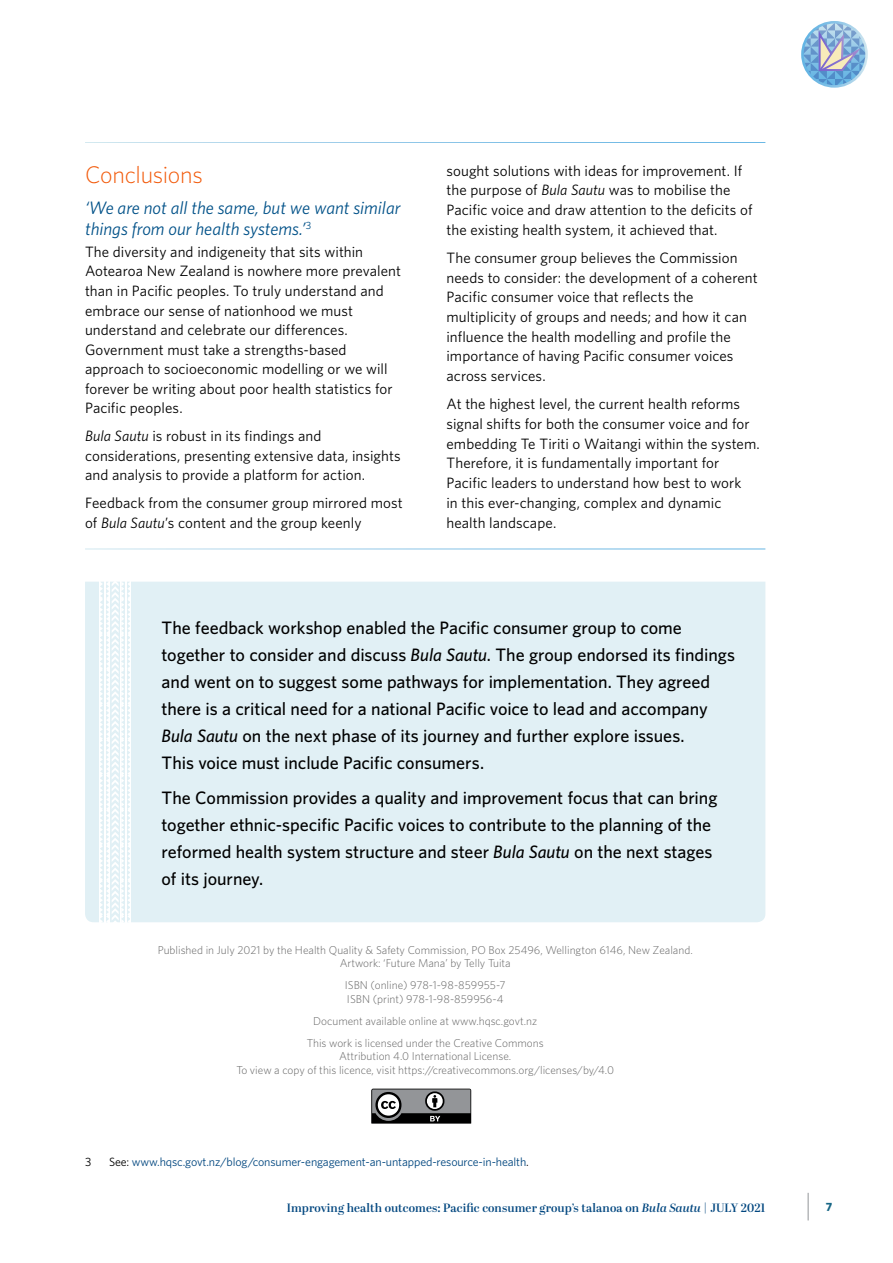
<style>
.page{position:relative;width:893px;height:1263px;background:#fff}
.page>*{position:absolute;margin:0;border:0;box-sizing:border-box;transform-origin:0 0}
.t1{font:300 24px "Whitney";letter-spacing:-.015em;color:#f25b0c}
.t2{font:500 18px/27px "Whitney";letter-spacing:-.005em;color:#000}
.t3{font:italic 18px/21px "Whitney";color:#005188}
.t4{font:15px/19.6px "Whitney";letter-spacing:.005em;color:#000}
.t5{font:12px "Whitney";letter-spacing:-.01em;color:#00467f}
.t6{font:600 12px "Abril Display";letter-spacing:.01em;color:#00467f}
.t7{font:700 12px "Whitney";color:#176685}
.t8{font:12px "Whitney";color:#000}
.t9{font:300 11.4px/13.5px "Whitney";color:#636363;text-align:center}
.s1{font-style:italic}
.s2{color:#000}
</style>
<div class="page">
<svg style="left:808px;top:1193px;width:1px;height:27px"></svg>
<svg style="left:802px;top:22px;width:64px;height:64px"></svg>
<div style="left:85px;top:582px;width:680px;height:340px;background:#e1f0f5"></div>
<hr style="left:99px;top:597px;width:1px;height:38px;background:#fff">
<hr style="left:130px;top:597px;width:1px;height:38px;background:#fff">
<hr style="left:99px;top:667px;width:1px;height:39px;background:#fff">
<hr style="left:130px;top:667px;width:1px;height:39px;background:#fff">
<hr style="left:99px;top:562px;width:1px;height:39px;background:#fff">
<hr style="left:130px;top:562px;width:1px;height:39px;background:#fff">
<hr style="left:99px;top:633px;width:1px;height:38px;background:#fff">
<hr style="left:130px;top:633px;width:1px;height:38px;background:#fff">
<hr style="left:99px;top:738px;width:1px;height:38px;background:#fff">
<hr style="left:130px;top:738px;width:1px;height:38px;background:#fff">
<hr style="left:99px;top:808px;width:1px;height:38px;background:#fff">
<hr style="left:130px;top:808px;width:1px;height:38px;background:#fff">
<hr style="left:99px;top:703px;width:1px;height:38px;background:#fff">
<hr style="left:130px;top:703px;width:1px;height:38px;background:#fff">
<hr style="left:99px;top:773px;width:1px;height:38px;background:#fff">
<hr style="left:130px;top:773px;width:1px;height:38px;background:#fff">
<hr style="left:99px;top:878px;width:1px;height:39px;background:#fff">
<hr style="left:130px;top:878px;width:1px;height:39px;background:#fff">
<hr style="left:99px;top:844px;width:1px;height:38px;background:#fff">
<hr style="left:130px;top:844px;width:1px;height:38px;background:#fff">
<hr style="left:99px;top:914px;width:1px;height:38px;background:#fff">
<hr style="left:130px;top:914px;width:1px;height:38px;background:#fff">
<svg style="left:100px;top:581px;width:30px;height:341px"></svg>
<svg style="left:371px;top:1089px;width:100px;height:34px;background:#6b6c6e"></svg>
<h1 class="t1" style="left:85px;top:158px;width:119px">Conclusions</h1>
<p class="t3" style="left:85px;top:197px;width:317px">‘We are not all the same, but we want similar things from our health systems.’<sup>3</sup></p>
<p class="t4" style="left:85px;top:242px;width:318px">The diversity and indigeneity that sits within Aotearoa New Zealand is nowhere more prevalent than in Pacific peoples. To truly understand and embrace our sense of nationhood we must understand and celebrate our differences.<br>Government must take a strengths-based approach to socioeconomic modelling or we will forever be writing about poor health statistics for Pacific peoples.</p>
<p class="t4" style="left:85px;top:426px;width:317px"><span class="s1">Bula Sautu</span> is robust in its findings and considerations, presenting extensive data, insights and analysis to provide a platform for action.</p>
<p class="t4" style="left:85px;top:493px;width:319px">Feedback from the consumer group mirrored most of <span class="s1">Bula Sautu</span>’s content and the group keenly</p>
<p class="t4" style="left:446px;top:160px;width:307px">sought solutions with ideas for improvement. If the purpose of <span class="s1">Bula Sautu</span> was to mobilise the Pacific voice and draw attention to the deficits of the existing health system, it achieved that.</p>
<p class="t4" style="left:446px;top:247px;width:313px">The consumer group believes the Commission needs to consider: the development of a coherent Pacific consumer voice that reflects the multiplicity of groups and needs; and how it can influence the health modelling and profile the importance of having Pacific consumer voices across services.</p>
<p class="t4" style="left:446px;top:394px;width:315px">At the highest level, the current health reforms signal shifts for both the consumer voice and for embedding Te Tiriti o Waitangi within the system.<br>Therefore, it is fundamentally important for Pacific leaders to understand how best to work<br>in this ever-changing, complex and dynamic health landscape.</p>
<p class="t2" style="left:162px;top:613px;width:575px">The feedback workshop enabled the Pacific consumer group to come together to consider and discuss <span class="s1">Bula Sautu</span>. The group endorsed its findings and went on to suggest some pathways for implementation. They agreed there is a critical need for a national Pacific voice to lead and accompany <span class="s1">Bula Sautu</span> on the next phase of its journey and further explore issues.<br>This voice must include Pacific consumers.</p>
<p class="t2" style="left:162px;top:784px;width:557px">The Commission provides a quality and improvement focus that can bring together ethnic-specific Pacific voices to contribute to the planning of the reformed health system structure and steer <span class="s1">Bula Sautu</span> on the next stages of its journey.</p>
<p class="t9" style="left:158px;top:942px;width:536px">Published in July 2021 by the Health Quality &amp; Safety Commission, PO Box 25496, Wellington 6146, New Zealand.<br>Artwork: ‘Future Mana’ by Telly Tuita</p>
<p class="t9" style="left:345px;top:978px;width:162px;text-align:left">ISBN (online) 978-1-98-859955-7<br>ISBN (print) 978-1-98-859956-4</p>
<p class="t9" style="left:307px;top:1009px;width:238px;line-height:22px">Document available online at www.hqsc.govt.nz<br>This work is licensed under the Creative Commons</p>
<p class="t9" style="left:236px;top:1049px;width:379px">Attribution 4.0 International License.<br>To view a copy of this licence, visit https://creativecommons.org/licenses/by/4.0</p>
<p class="t8" style="left:85px;top:1153px;width:8px">3</p>
<p class="t5" style="left:109px;top:1153px;width:421px"><span class="s2">See:</span> www.hqsc.govt.nz/blog/consumer-engagement-an-untapped-resource-in-health<span class="s2">.</span></p>
<p class="t6" style="left:287px;top:1199px;width:480px">Improving health outcomes: Pacific consumer group’s talanoa on <span class="s1">Bula Sautu</span> | JULY 2021</p>
<p class="t7" style="left:826px;top:1199px;width:8px">7</p>
</div>
